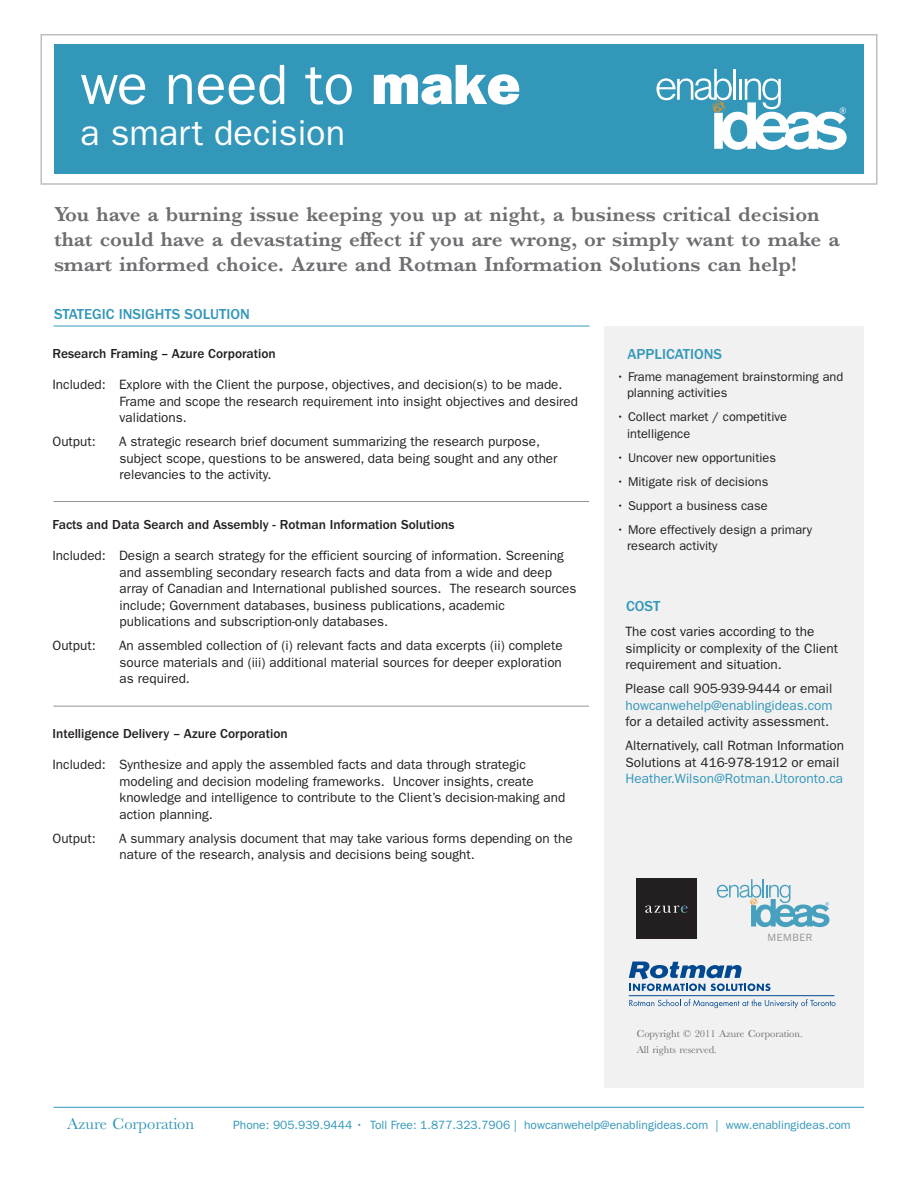
<style>
.page{position:relative;width:918px;height:1188px;background:#fff}
.page>*{position:absolute;margin:0;border:0;box-sizing:border-box;transform-origin:0 0}
.t1{font:57px "Franklin Gothic";color:#fff}
.t2{font:36px "Franklin Gothic";color:#fff}
.t3{font:600 21px/25.2px "M Baskerville";color:#6d6e71}
.t4{font:16.5px "M Baskerville";color:#3397b9}
.t5{font:500 15px "Franklin Gothic";color:#3397b9}
.t6{font:13.5px/16.5px "Franklin Gothic";color:#231f20}
.t7{font:500 13.5px "Franklin Gothic";color:#231f20}
.t8{font:13.5px "Franklin Gothic";color:#3397b9}
.t9{font:12.75px/16.5px "Franklin Gothic";color:#231f20}
.t10{font:12px "Franklin Gothic";color:#3397b9}
.t11{font:10.5px/16.5px "M Baskerville";color:#6d6e71}
.t12{font:10.5px "Franklin Gothic";letter-spacing:.05em;color:#939598}
.s1{font-weight:800}
</style>
<div class="page">
<svg style="left:40px;top:34px;width:838px;height:151px"></svg>
<div style="left:54px;top:45px;width:810px;height:129px;background:#3397b9"></div>
<hr style="left:53px;top:326px;width:537px;height:1px;background:#3397b9">
<hr style="left:53px;top:1107px;width:811px;height:1px;background:#3397b9">
<div style="left:605px;top:326px;width:259px;height:762px;background:#f1f1f2"></div>
<svg style="left:657px;top:69px;width:190px;height:81px"></svg>
<hr style="left:53px;top:501px;width:536px;height:1px;background:#939598">
<hr style="left:53px;top:706px;width:536px;height:1px;background:#939598">
<svg style="left:629px;top:962px;width:142px;height:29px"></svg>
<svg style="left:629px;top:999px;width:207px;height:9px"></svg>
<hr style="left:629px;top:995px;width:205px;height:1px;background:#004990">
<div style="left:636px;top:878px;width:60px;height:61px;background:#231f20"></div>
<svg style="left:645px;top:906px;width:43px;height:7px"></svg>
<svg style="left:717px;top:879px;width:113px;height:48px"></svg>
<h1 class="t1" style="left:81px;top:52px;width:442px">we need to <span class="s1">make</span></h1>
<h2 class="t2" style="left:81px;top:112px;width:266px">a smart decision</h2>
<h3 class="t3" style="left:54px;top:201px;width:787px">You have a burning issue keeping you up at night, a business critical decision that could have a devastating effect if you are wrong, or simply want to make a smart informed choice. Azure and Rotman Information Solutions can help!</h3>
<p class="t5" style="left:54px;top:306px;width:197px">STATEGIC INSIGHTS SOLUTION</p>
<p class="t7" style="left:52px;top:346px;width:225px">Research Framing – Azure Corporation</p>
<p class="t6" style="left:120px;top:377px;width:460px;text-indent:-67px">Included: Explore with the Client the purpose, objectives, and decision(s) to be made.<br>Frame and scope the research requirement into insight objectives and desired validations.</p>
<p class="t6" style="left:52px;top:434px;width:45px">Output:</p>
<p class="t6" style="left:119px;top:434px;width:440px">A strategic research brief document summarizing the research purpose, subject scope, questions to be answered, data being sought and any other relevancies to the activity.</p>
<p class="t7" style="left:52px;top:517px;width:404px">Facts and Data Search and Assembly - Rotman Information Solutions</p>
<p class="t6" style="left:120px;top:548px;width:458px;text-indent:-67px">Included: Design a search strategy for the efficient sourcing of information. Screening and assembling secondary research facts and data from a wide and deep array of Canadian and International published sources. The research sources include; Government databases, business publications, academic publications and subscription-only databases.</p>
<p class="t6" style="left:52px;top:638px;width:45px">Output:</p>
<p class="t6" style="left:119px;top:638px;width:445px;text-align:justify">An assembled collection of (i) relevant facts and data excerpts (ii) complete source materials and (iii) additional material sources for deeper exploration as required.</p>
<p class="t7" style="left:52px;top:726px;width:237px">Intelligence Delivery – Azure Corporation</p>
<p class="t6" style="left:120px;top:757px;width:447px;text-indent:-67px">Included: Synthesize and apply the assembled facts and data through strategic modeling and decision modeling frameworks. Uncover insights, create knowledge and intelligence to contribute to the Client’s decision-making and action planning.</p>
<p class="t6" style="left:52px;top:830px;width:45px">Output:</p>
<p class="t6" style="left:119px;top:830px;width:455px">A summary analysis document that may take various forms depending on the nature of the research, analysis and decisions being sought.</p>
<p class="t5" style="left:628px;top:346px;width:96px">APPLICATIONS</p>
<p class="t9" style="left:627px;top:368px;width:218px;text-indent:-11px">• Frame management brainstorming and planning activities</p>
<p class="t9" style="left:627px;top:409px;width:161px;text-indent:-11px">• Collect market / competitive intelligence</p>
<p class="t9" style="left:617px;top:449px;width:161px">• Uncover new opportunities</p>
<p class="t9" style="left:617px;top:473px;width:153px">• Mitigate risk of decisions</p>
<p class="t9" style="left:617px;top:497px;width:153px">• Support a business case</p>
<p class="t9" style="left:627px;top:521px;width:187px;text-indent:-11px">• More effectively design a primary research activity</p>
<p class="t5" style="left:626px;top:597px;width:36px">COST</p>
<p class="t6" style="left:626px;top:624px;width:214px">The cost varies according to the simplicity or complexity of the Client requirement and situation.</p>
<p class="t6" style="left:626px;top:681px;width:208px">Please call 905-939-9444 or email</p>
<p class="t8" style="left:626px;top:697px;width:209px">howcanwehelp@enablingideas.com</p>
<p class="t6" style="left:626px;top:710px;width:220px;line-height:24px">for a detailed activity assessment.<br>Alternatively, call Rotman Information</p>
<p class="t6" style="left:626px;top:754px;width:215px">Solutions at 416-978-1912 or email</p>
<p class="t8" style="left:626px;top:771px;width:219px">Heather.Wilson@Rotman.Utoronto.ca</p>
<p class="t12" style="left:768px;top:931px;width:46px">MEMBER</p>
<p class="t11" style="left:637px;top:1025px;width:167px">Copyright © 2011 Azure Corporation.<br>All rights reserved.</p>
<p class="t4" style="left:67px;top:1114px;width:129px">Azure Corporation</p>
<p class="t10" style="left:233px;top:1118px;width:619px">Phone: 905.939.9444 • Toll Free: 1.877.323.7906 | howcanwehelp@enablingideas.com | www.enablingideas.com</p>
</div>
